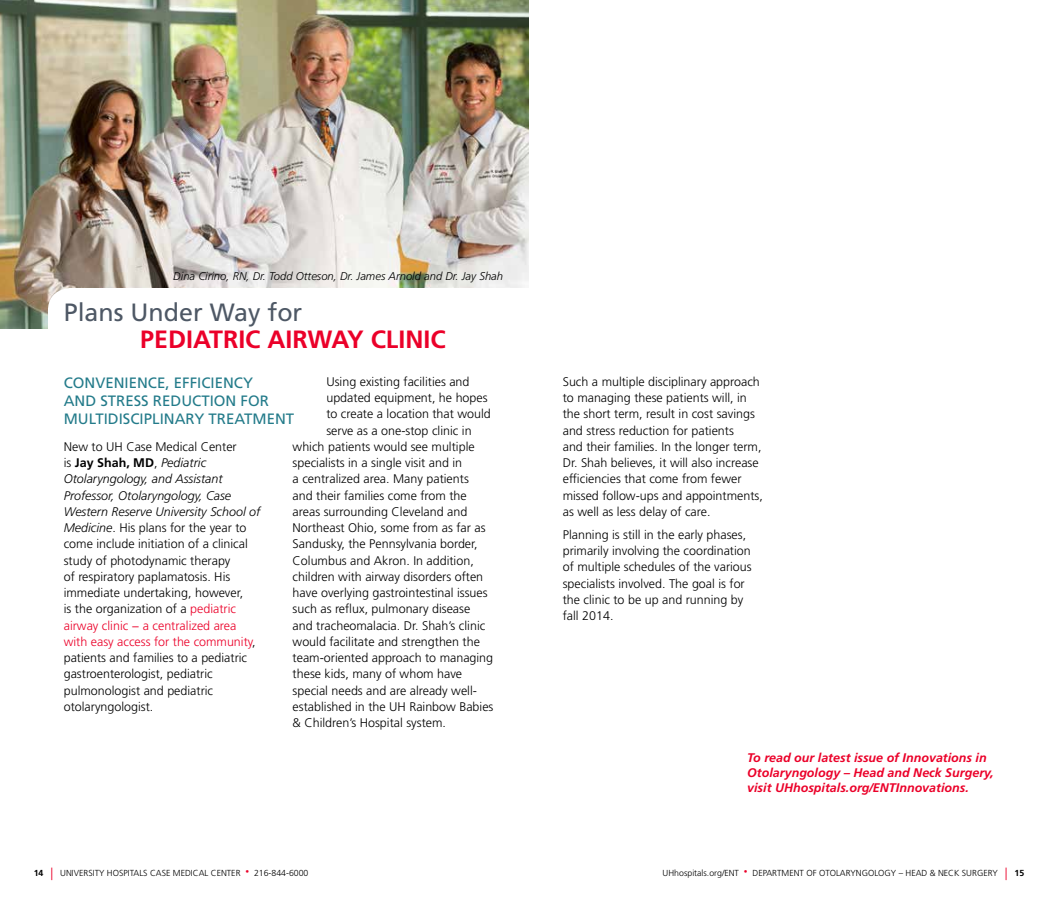
<style>
.page{position:relative;width:1058px;height:900px;background:#fff}
.page>*{position:absolute;margin:0;border:0;box-sizing:border-box;transform-origin:0 0}
.t1{font:700 25px "Frutiger LT Std";color:#eb0029}
.t2{font:25px "Frutiger LT Std";color:#4e5865}
.t3{font:15px/18px "Frutiger LT Std";color:#237b8a}
.t4{font:300 12.5px/16.2px "Frutiger LT Std";color:#000}
.t5{font:italic 700 12.5px/15px "Frutiger LT Std";color:#eb0029}
.t6{font:italic 300 11.25px "Frutiger LT Std";color:#000}
.t7{font:300 8.75px "Frutiger LT Std";color:#000}
.t8{font:700 8.75px "Frutiger LT Std";color:#000}
.s1{font-weight:700}
.s2{font-style:italic}
.s3{color:#eb0029}
.s4{font-size:12.5px;color:#eb0029}
.s5{font-size:7.5px;color:#eb0029}
</style>
<div class="page">
<img style="left:0;top:0;width:529px;height:328px">
<svg style="left:48px;top:288px;width:481px;height:40px"></svg>
<p class="t6" style="left:173px;top:270px;width:331px">Dina Cirino, RN, Dr. Todd Otteson, Dr. James Arnold and Dr. Jay Shah</p>
<h1 class="t2" style="left:64px;top:298px;width:240px">PLANS UNDER WAY FOR</h1>
<h1 class="t1" style="left:140px;top:324px;width:307px">PEDIATRIC AI RWAY CLINIC</h1>
<p class="t3" style="left:64px;top:374px;width:191px">CONVENI ENCE, EFFICI ENCY<br>AND STRESS REDUCTI</p>
<p class="t4" style="left:326px;top:374px;width:145px">Using existing facilities and</p>
<p class="t4" style="left:326px;top:390px;width:163px">updated equipment, he hopes</p>
<p class="t4" style="left:326px;top:406px;width:166px">to create a location that would</p>
<p class="t4" style="left:326px;top:422px;width:147px">serve as a one-stop clinic in</p>
<p class="t4" style="left:292px;top:439px;width:183px">which patients would see multiple</p>
<p class="t4" style="left:292px;top:455px;width:171px">specialists in a single visit and in</p>
<p class="t4" style="left:292px;top:471px;width:178px">a centralized area. Many patients</p>
<p class="t4" style="left:292px;top:487px;width:176px">and their families come from the</p>
<p class="t4" style="left:292px;top:504px;width:176px">areas surrounding Cleveland and</p>
<p class="t4" style="left:292px;top:520px;width:194px">Northeast Ohio, some from as far as</p>
<p class="t4" style="left:292px;top:536px;width:187px">Sandusky, the Pennsylvania border,</p>
<p class="t4" style="left:292px;top:552px;width:183px">Columbus and Akron. In addition,</p>
<p class="t4" style="left:292px;top:569px;width:192px">children with airway disorders often</p>
<p class="t4" style="left:292px;top:585px;width:196px">have overlying gastrointestinal issues</p>
<p class="t4" style="left:292px;top:601px;width:179px">such as reflux, pulmonary disease</p>
<p class="t4" style="left:292px;top:617px;width:194px">and tracheomalacia. Dr. Shah’s clinic</p>
<p class="t4" style="left:292px;top:634px;width:189px">would facilitate and strengthen the</p>
<p class="t4" style="left:292px;top:650px;width:202px">team-oriented approach to managing</p>
<p class="t4" style="left:292px;top:666px;width:171px">these kids, many of whom have</p>
<p class="t4" style="left:292px;top:682px;width:186px">special needs and are already well-</p>
<p class="t4" style="left:292px;top:699px;width:202px">established in the UH Rainbow Babies</p>
<p class="t4" style="left:292px;top:715px;width:155px">&amp; C hildren’s Hospital system.</p>
<p class="t3" style="left:214px;top:392px;width:53px">ON FOR</p>
<p class="t3" style="left:64px;top:410px;width:40px">MULTIDISCIP</p>
<p class="t3" style="left:152px;top:410px;width:133px">LINARY TREATM ENT</p>
<p class="t4" style="left:64px;top:439px;width:198px">New to UH Case Medical Center<br>is <span class="s1">JAY SHAH, M D</span>, <span class="s2">Pediatric<br>Otolaryngology, and Assistant<br>Professor, Otolaryngology, Case<br>Western Reserve University School of<br>Medicine</span>. His plans for the year to come include initiation of a clinical study of photodynamic therapy<br>of respiratory paplamatosis. His immediate undertaking, however,<br>is the organization of a <span class="s3">pediatric airway clinic − a centralized area with easy access for the community</span>, patients and families to a pediatric gastroenterologist, pediatric pulmonologist and pediatric otolaryngologist.</p>
<p class="t4" style="left:562px;top:374px;width:202px">Such a multiple disciplinary approach to managing these patients will, in the short term, result in cost savings and stress reduction for patients<br>and their families. In the longer term, Dr. Shah believes, it will also increase efficiencies that come from fewer missed follow-ups and appointments, as well as less delay of care.</p>
<p class="t4" style="left:562px;top:527px;width:190px">Planning is still in the early phases, primarily involving the coordination of multiple schedules of the various specialists involved. The goal is for the clinic to be up and running by fall 2014.</p>
<p class="t5" style="left:747px;top:750px;width:248px">To read our latest issue of Innovations in<br>Otolaryngology – Head and Neck Surgery, visit UHhospitals.org/ENTInnovations.</p>
<p class="t7" style="left:50px;top:868px;width:259px"><span class="s4">|</span> University Hospitals Case Medical Center <span class="s5">•</span> 216-844-6000</p>
<p class="t7" style="left:662px;top:868px;width:346px">UHhospitals.org/ENT <span class="s5">•</span> Departm ent of Otolaryngology – Head &amp; Neck Su rgery <span class="s4">|</span></p>
<p class="t8" style="left:34px;top:867px;width:11px">14</p>
<p class="t8" style="left:1014px;top:867px;width:11px">15</p>
</div>
